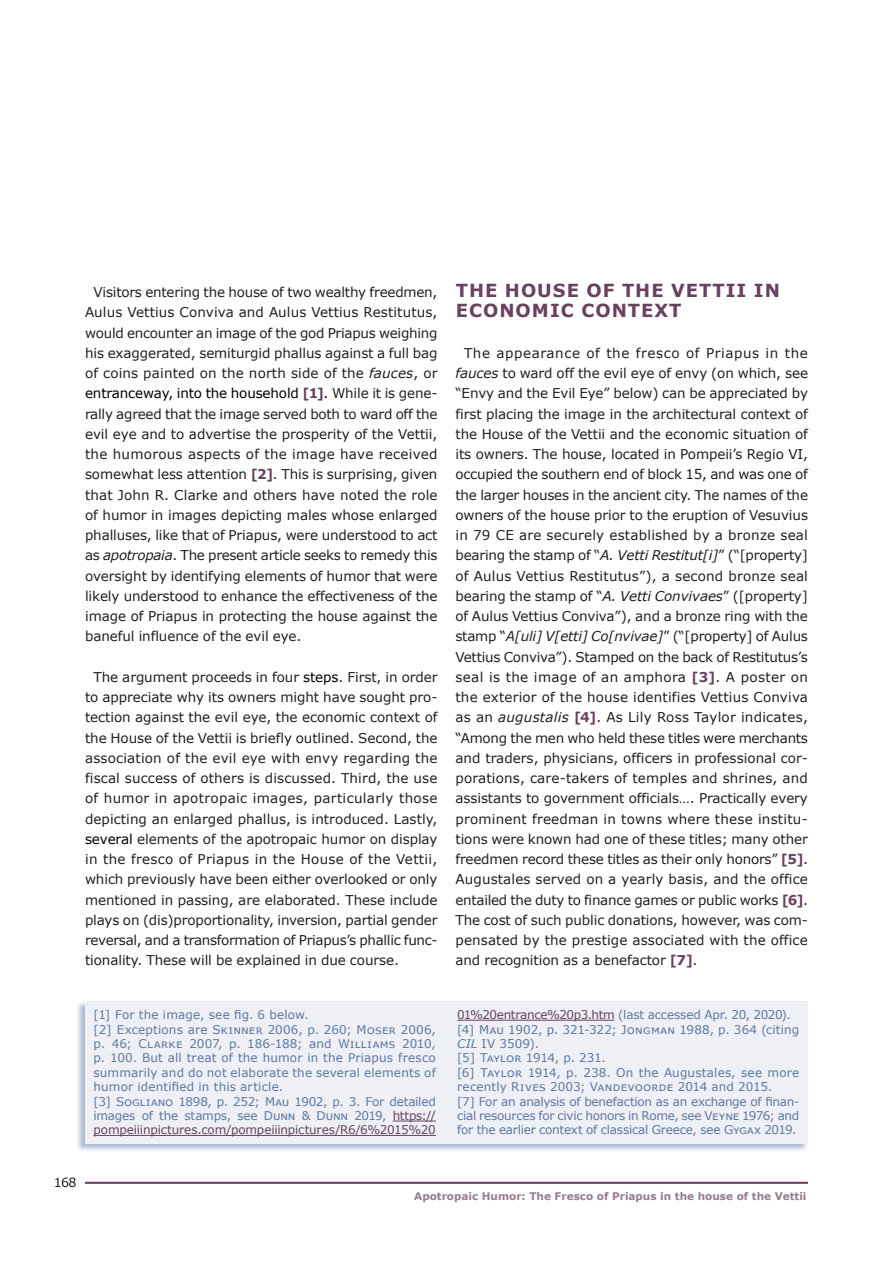
<style>
.page{position:relative;width:893px;height:1263px;background:#fff}
.page>*{position:absolute;margin:0;border:0;box-sizing:border-box;transform-origin:0 0}
.t1{font:700 18px/20.2px "Verdana";letter-spacing:.055em;color:#694260}
.t2{font:13.5px/20.2px "Verdana";letter-spacing:-.005em;color:#231f20;text-align:justify}
.t3{font:12.6px "Verdana";color:#231f20}
.t4{font:12px/14.4px "Verdana";letter-spacing:-.01em;color:#5c79a4}
.t5{font:700 10.5px "Verdana";color:#967c8e}
.s1{font-style:italic}
.s2{color:#000001}
.s3{font-weight:700;color:#694260}
.s4{color:#694260}
</style>
<div class="page">
<hr style="left:85px;top:1182px;width:723px;height:2px;background:#694260">
<div style="left:76px;top:1001px;width:732px;height:152px;background:#5c79a4;opacity:.5"></div>
<div style="left:85px;top:1001px;width:723px;height:143px;background:#eef0f5"></div>
<hr style="left:393px;top:1121px;width:43px;height:1px;background:#694260">
<hr style="left:94px;top:1135px;width:342px;height:1px;background:#694260">
<hr style="left:457px;top:1020px;width:157px;height:1px;background:#694260">
<p class="t2" style="left:85px;top:282px;width:354px;text-indent:9px">Visitors entering the house of two wealthy freedmen, Aulus Vettius Conviva and Aulus Vettius Restitutus, would encounter an image of the god Priapus weighing his exaggerated, semiturgid phallus against a full bag of coins painted on the north side of the <span class="s1">fauces</span>, or <span class="s2">entranceway, into the household</span> <span class="s3">[1]</span><span class="s2">.</span> While it is gene&shy;rally agreed that the image served both to ward off the evil eye and to advertise the prosperity of the Vettii, the humorous aspects of the image have received somewhat less attention <span class="s3">[2]</span>. This is surprising, given that John R. Clarke and others have noted the role of humor in images depicting males whose enlarged phalluses, like that of Priapus, were understood to act as <span class="s1">apotropaia</span>. The present article seeks to remedy this oversight by identifying elements of humor that were likely understood to enhance the effectiveness of the image of Priapus in protecting the house against the baneful influence of the evil eye.</p>
<p class="t2" style="left:85px;top:667px;width:354px;text-indent:9px">The argument proceeds in four <span class="s2">steps</span>. First, in order to appreciate why its owners might have sought pro&shy;tection against the evil eye, the economic context of the House of the Vettii is briefly outlined. Second, the association of the evil eye with envy regarding the fiscal success of others is discussed. Third, the use of humor in apotropaic images, particularly those depicting an enlarged phallus, is introduced. Lastly, <span class="s2">several</span> elements of the apotropaic humor on display in the fresco of Priapus in the House of the Vettii, which previously have been either overlooked or only mentioned in passing, are elaborated. These include plays on (dis)proportionality, inversion, partial gender reversal, and a transformation of Priapus’s phallic func&shy;tionality. These will be explained in due course.</p>
<h1 class="t1" style="left:456px;top:280px;width:326px">THE HOUSE OF THE VETTII IN<br>ECONOMIC CONTEXT</h1>
<p class="t2" style="left:455px;top:343px;width:354px;text-indent:9px">The appearance of the fresco of Priapus in the <span class="s1">fauces</span> to ward off the evil eye of envy (on which, see “Envy and the Evil Eye” below) can be appreciated by first placing the image in the architectural context of the House of the Vettii and the economic situation of its owners. The house, located in Pompeii’s Regio VI, occupied the southern end of block 15, and was one of the larger houses in the ancient city. The names of the owners of the house prior to the eruption of Vesuvius in 79 CE are securely established by a bronze seal bearing the stamp of “<span class="s1">A. Vetti Restitut[i]</span>” (“[property] of Aulus Vettius Restitutus”), a second bronze seal bearing the stamp of “<span class="s1">A. Vetti Convivaes</span>” ([property] of Aulus Vettius Conviva”), and a bronze ring with the stamp “<span class="s1">A[uli] V[etti] Co[nvivae]</span>” (“[property] of Aulus Vettius Conviva”). Stamped on the back of Restitutus’s seal is the image of an amphora <span class="s3">[3]</span>. A poster on the exterior of the house identifies Vettius Conviva as an <span class="s1">augustalis</span> <span class="s3">[4]</span>. As Lily Ross Taylor indicates, “Among the men who held these titles were merchants and traders, physicians, officers in professional cor&shy;porations, care-takers of temples and shrines, and assistants to government officials…. Practically every prominent freedman in towns where these institu&shy;tions were known had one of these titles; many other freedmen record these titles as their only honors” <span class="s3">[5]</span>.<br>Augustales served on a yearly basis, and the office entailed the duty to finance games or public works <span class="s3">[6]</span>.<br>The cost of such public donations, however, was com&shy;pensated by the prestige associated with the office and recognition as a benefactor <span class="s3">[7]</span>.</p>
<p class="t3" style="left:54px;top:1173px;width:24px">168</p>
<p class="t4" style="left:94px;top:1007px;width:344px">[1] For the image, see fig. 6 below.<br>[2] Exceptions are Skinner 2006, p. 260; Moser 2006, p. 46; Clarke 2007, p. 186-188; and Williams 2010, p. 100. But all treat of the humor in the Priapus fresco summarily and do not elaborate the several elements of humor identified in this article.<br>[3] Sogliano 1898, p. 252; Mau 1902, p. 3. For detailed images of the stamps, see Dunn &amp; Dunn 2019, <span class="s4">https:// pompeiiinpictures.com/pompeiiinpictures/R6/6%2015%20</span></p>
<p class="t4" style="left:457px;top:1007px;width:344px"><span class="s4">01%20entrance%20p3.htm</span> (last accessed Apr. 20, 2020). [4] Mau 1902, p. 321-322; Jongman 1988, p. 364 (citing <span class="s1">CIL</span> IV 3509).<br>[5] Taylor 1914, p. 231.<br>[6] Taylor 1914, p. 238. On the Augustales, see more recently Rives 2003; Vandevoorde 2014 and 2015.<br>[7] For an analysis of benefaction as an exchange of finan&shy;cial resources for civic honors in Rome, see Veyne 1976; and for the earlier context of classical Greece, see Gygax 2019.</p>
<p class="t5" style="left:414px;top:1189px;width:394px">Apotropaic Humor: The Fresco of Priapus in the house of the Vettii</p>
</div>
